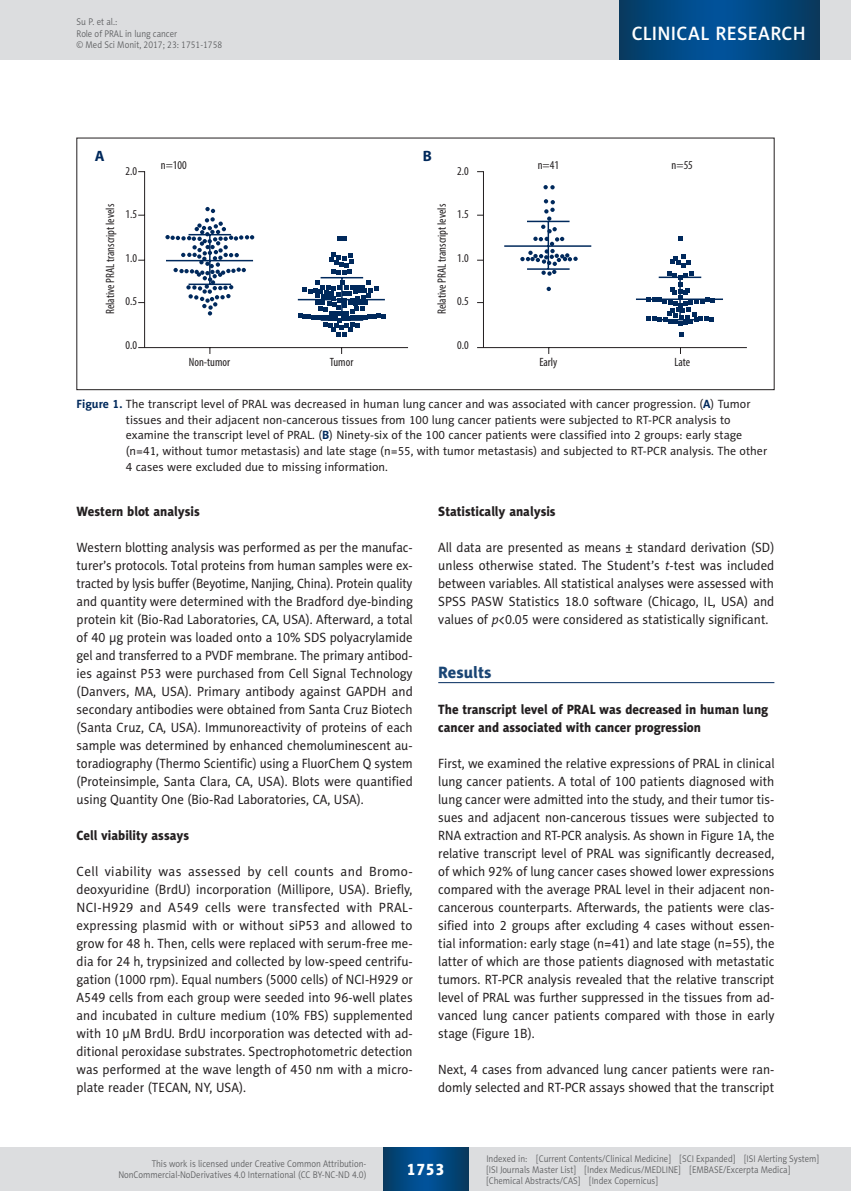
<style>
.page{position:relative;width:851px;height:1191px;background:#fff}
.page>*{position:absolute;margin:0;border:0;box-sizing:border-box;transform-origin:0 0}
.t1{font:19.5px "Naomi Sans EFN Medium";letter-spacing:.015em;color:#fff}
.MSM_Headline_1{font:16.5px "Naomi Sans EFN Heavy";color:#1a4574}
.t2{font:16.5px "Naomi Sans EFN Heavy";color:#fff}
.t3{font:700 15px "Myriad Pro";color:#00295c}
.MSM_Body{font:13.5px/18px "Naomi Sans EFN";color:#231f20;text-align:justify;scale:.95 1}
.MSM_Body-2{font:13.5px/18px "Naomi Sans EFN";color:#231f20;text-align:justify}
.MSM_Headline_2{font:13.5px/18px "Naomi Sans EFN Heavy";color:#231f20;scale:.95 1}
.MSM_Rycina_tytul{font:12px/15.8px "Naomi Sans EFN";color:#231f20}
.t4{font:condensed 12px "Myriad Pro";color:#231f20}
.MSM_pagina_zywa{font:9.75px/11.2px "Naomi Sans EFN Light";color:#57585a;scale:.9 1}
.MSM_pagina_sygnatura{font:9.75px "Naomi Sans EFN Light";color:#57585a;scale:.9 1}
.s1{font-weight:700;color:#00295c}
.s2{font-style:italic}
</style>
<div class="page">
<hr style="left:438px;top:682px;width:336px;height:1px;background:#00295c">
<hr style="left:138px;top:347px;width:270px;height:1px;background:#231f20">
<hr style="left:144px;top:171px;width:1px;height:176px;background:#231f20">
<hr style="left:477px;top:347px;width:269px;height:1px;background:#231f20">
<hr style="left:483px;top:171px;width:1px;height:176px;background:#231f20">
<hr style="left:320px;top:277px;width:43px;height:1px;background:#00295c">
<hr style="left:341px;top:278px;width:1px;height:42px;background:#00295c">
<hr style="left:636px;top:298px;width:87px;height:2px;background:#00295c">
<hr style="left:504px;top:245px;width:87px;height:2px;background:#00295c">
<svg style="left:337px;top:236px;width:9px;height:4px"></svg>
<svg style="left:298px;top:280px;width:88px;height:57px"></svg>
<svg style="left:329px;top:253px;width:24px;height:21px"></svg>
<svg style="left:678px;top:237px;width:4px;height:4px"></svg>
<svg style="left:679px;top:333px;width:4px;height:4px"></svg>
<svg style="left:646px;top:254px;width:68px;height:72px"></svg>
<svg style="left:543px;top:185px;width:11px;height:4px"></svg>
<svg style="left:520px;top:199px;width:57px;height:77px"></svg>
<svg style="left:546px;top:287px;width:5px;height:4px"></svg>
<svg style="left:165px;top:207px;width:89px;height:108px"></svg>
<div style="left:77px;top:138px;width:697px;height:252px;border:1px solid #231f20"></div>
<div style="left:0;top:1148px;width:850px;height:43px;background:#dcdddf"></div>
<svg style="left:383px;top:1147px;width:85px;height:43px"></svg>
<div style="left:0;top:0;width:850px;height:60px;background:#dcdddf"></div>
<svg style="left:619px;top:0;width:200px;height:60px"></svg>
<p class="MSM_pagina_zywa" style="left:77px;top:16px;width:113px">Su P. et al.:<br>Role of PRAL in lung cancer</p>
<p class="MSM_pagina_sygnatura" style="left:77px;top:39px;width:163px">© Med Sci Monit, 2017; 23: 1751-1758</p>
<h1 class="t1" style="left:631px;top:22px;width:175px">CLINICAL RESEARCH</h1>
<p class="t3" style="left:95px;top:147px;width:11px">A</p>
<p class="t3" style="left:423px;top:147px;width:11px">B</p>
<p class="t4" style="left:161px;top:157px;width:27px">n=100</p>
<p class="t4" style="left:537px;top:157px;width:23px">n=41</p>
<p class="t4" style="left:671px;top:157px;width:23px">n=55</p>
<p class="t4" style="left:125px;top:164px;width:13px">2.0</p>
<p class="t4" style="left:125px;top:207px;width:13px">1.5</p>
<p class="t4" style="left:125px;top:251px;width:13px">1.0</p>
<p class="t4" style="left:125px;top:294px;width:13px">0.5</p>
<p class="t4" style="left:125px;top:338px;width:13px">0.0</p>
<p class="t4" style="left:457px;top:164px;width:13px">2.0</p>
<p class="t4" style="left:457px;top:207px;width:13px">1.5</p>
<p class="t4" style="left:457px;top:251px;width:13px">1.0</p>
<p class="t4" style="left:457px;top:294px;width:13px">0.5</p>
<p class="t4" style="left:457px;top:338px;width:13px">0.0</p>
<p class="t4" style="left:103px;top:314px;width:112px;rotate:-90deg">Relative PRAL transcript levels</p>
<p class="t4" style="left:434px;top:314px;width:112px;rotate:-90deg">Relative PRAL transcript levels</p>
<p class="t4" style="left:189px;top:355px;width:43px">Non-tumor</p>
<p class="t4" style="left:330px;top:355px;width:25px">Tumor</p>
<p class="t4" style="left:539px;top:355px;width:19px">Early</p>
<p class="t4" style="left:674px;top:355px;width:17px">Late</p>
<p class="MSM_Rycina_tytul" style="left:126px;top:396px;width:642px;text-indent:-49px"><span class="s1">Figure 1.</span> The transcript level of PRAL was decreased in human lung cancer and was associated with cancer progression. (<span class="s1">A</span>) Tumor tissues and their adjacent non-cancerous tissues from 100 lung cancer patients were subjected to RT-PCR analysis to examine the transcript level of PRAL. (<span class="s1">B</span>) Ninety-six of the 100 cancer patients were classified into 2 groups: early stage (n=41, without tumor metastasis) and late stage (n=55, with tumor metastasis) and subjected to RT-PCR analysis. The other 4 cases were excluded due to missing information.</p>
<p class="MSM_Headline_2" style="left:77px;top:502px;width:131px">Western blot analysis</p>
<p class="MSM_Body" style="left:77px;top:538px;width:355px">Western blotting analysis was performed as per the manufac&shy;turer’s protocols. Total proteins from human samples were ex&shy;tracted by lysis buffer (Beyotime, Nanjing, China). Protein quality and quantity were determined with the Bradford dye-binding protein kit (Bio-Rad Laboratories, CA, USA). Afterward, a total of 40 μg protein was loaded onto a 10% SDS polyacrylamide gel and transferred to a PVDF membrane. The primary antibod&shy;ies against P53 were purchased from Cell Signal Technology (Danvers, MA, USA). Primary antibody against GAPDH and secondary antibodies were obtained from Santa Cruz Biotech (Santa Cruz, CA, USA). Immunoreactivity of proteins of each sample was determined by enhanced chemoluminescent au&shy;toradiography (Thermo Scientific) using a FluorChem Q system (Proteinsimple, Santa Clara, CA, USA). Blots were quantified using Quantity One (Bio-Rad Laboratories, CA, USA).</p>
<p class="MSM_Headline_2" style="left:77px;top:826px;width:120px">Cell viability assays</p>
<p class="MSM_Body-2" style="left:77px;top:862px;width:338px">Cell viability was assessed by cell counts and Bromo&shy;deoxyuridine (BrdU) incorporation (Millipore, USA). Briefly, NCI-H929 and A549 cells were transfected with PRAL&shy;expressing plasmid with or without siP53 and allowed to grow for 48 h. Then, cells were replaced with serum-free me&shy;dia for 24 h, trypsinized and collected by low-speed centrifu&shy;gation (1000 rpm). Equal numbers (5000 cells) of NCI-H929 or A549 cells from each group were seeded into 96-well plates and incubated in culture medium (10% FBS) supplemented with 10 μM BrdU. BrdU incorporation was detected with ad&shy;ditional peroxidase substrates. Spectrophotometric detection was performed at the wave length of 450 nm with a micro&shy;plate reader (TECAN, NY, USA).</p>
<p class="MSM_Headline_2" style="left:438px;top:502px;width:125px">Statistically analysis</p>
<p class="MSM_Body" style="left:438px;top:538px;width:355px">All data are presented as means ± standard derivation (SD) unless otherwise stated. The Student’s <span class="s2">t-</span>test was included between variables. All statistical analyses were assessed with SPSS PASW Statistics 18.0 software (Chicago, IL, USA) and values of <span class="s2">p</span>&lt;0.05 were considered as statistically significant.</p>
<p class="MSM_Headline_1" style="left:438px;top:662px;width:55px">Results</p>
<p class="MSM_Headline_2" style="left:438px;top:700px;width:349px">The transcript level of PRAL was decreased in human lung cancer and associated with cancer progression</p>
<p class="MSM_Body" style="left:438px;top:754px;width:355px">First, we examined the relative expressions of PRAL in clinical lung cancer patients. A total of 100 patients diagnosed with lung cancer were admitted into the study, and their tumor tis&shy;sues and adjacent non-cancerous tissues were subjected to RNA extraction and RT-PCR analysis. As shown in Figure 1A, the relative transcript level of PRAL was significantly decreased, of which 92% of lung cancer cases showed lower expressions compared with the average PRAL level in their adjacent non&shy;cancerous counterparts. Afterwards, the patients were clas&shy;sified into 2 groups after excluding 4 cases without essen&shy;tial information: early stage (n=41) and late stage (n=55), the latter of which are those patients diagnosed with metastatic tumors. RT-PCR analysis revealed that the relative transcript level of PRAL was further suppressed in the tissues from ad&shy;vanced lung cancer patients compared with those in early stage (Figure 1B).</p>
<p class="MSM_Body" style="left:438px;top:1060px;width:355px">Next, 4 cases from advanced lung cancer patients were ran&shy;domly selected and RT-PCR assays showed that the transcript</p>
<p class="MSM_pagina_zywa" style="left:118px;top:1158px;width:277px;text-align:right">This work is licensed under Creative Common Attribution-<br>NonCommercial-NoDerivatives 4.0 International (CC BY-NC-ND 4.0)</p>
<p class="t2" style="left:406px;top:1159px;width:40px">1753</p>
<p class="MSM_pagina_zywa" style="left:486px;top:1152px;width:371px">Indexed in: [Current Contents/Clinical Medicine] [SCI Expanded] [ISI Alerting System] [ISI Journals Master List] [Index Medicus/MEDLINE] [EMBASE/Excerpta Medica] [Chemical Abstracts/CAS] [Index Copernicus]</p>
</div>
